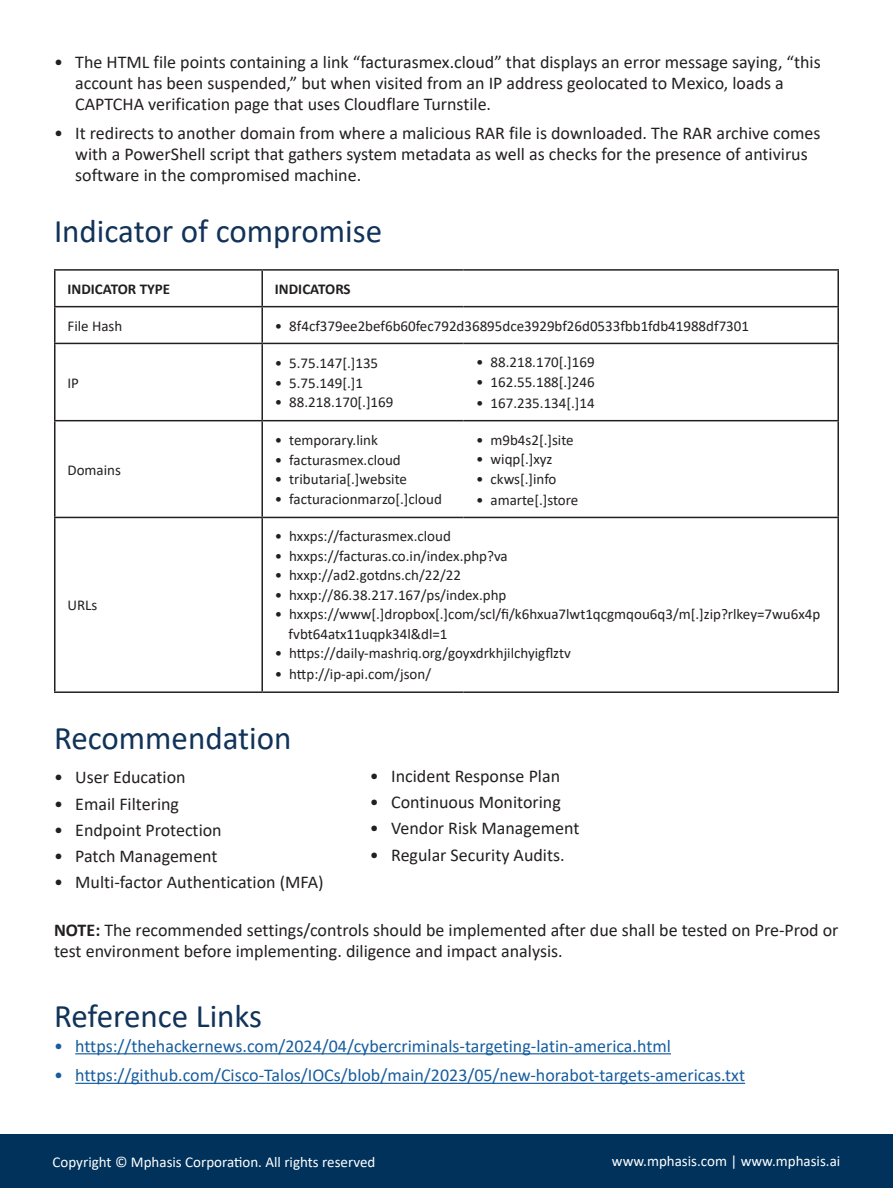
<style>
.page{position:relative;width:893px;height:1188px;background:#fff}
.page>*{position:absolute;margin:0;border:0;box-sizing:border-box;transform-origin:0 0}
.Heading{font:33px "Calibri";color:#113359}
.bullet_point{font:18px/21px "Calibri";color:#231f20}
.Paragraph_Style_1{font:18px "Calibri";color:#175d9e}
.Paragraph_Style_1-2{font:18px/21px "Calibri";color:#231f20}
.t1{font:15px "Calibri";color:#231f20}
.Paragraph_Style_1-3{font:15px "Calibri";color:#fff}
.t2{font:700 15px "Calibri";color:#231f20}
.s1{font-weight:700}
</style>
<div class="page">
<hr style="left:54px;top:269px;width:208px;height:2px;background:#231f20">
<hr style="left:54px;top:271px;width:2px;height:35px;background:#231f20">
<hr style="left:262px;top:269px;width:201px;height:2px;background:#231f20">
<hr style="left:261px;top:271px;width:2px;height:35px;background:#231f20">
<hr style="left:463px;top:269px;width:376px;height:2px;background:#231f20">
<hr style="left:837px;top:271px;width:2px;height:35px;background:#231f20">
<hr style="left:54px;top:306px;width:208px;height:1px;background:#231f20">
<hr style="left:54px;top:307px;width:2px;height:36px;background:#231f20">
<hr style="left:262px;top:306px;width:201px;height:1px;background:#231f20">
<hr style="left:261px;top:307px;width:2px;height:36px;background:#231f20">
<hr style="left:463px;top:306px;width:376px;height:1px;background:#231f20">
<hr style="left:837px;top:307px;width:2px;height:36px;background:#231f20">
<hr style="left:54px;top:343px;width:208px;height:1px;background:#231f20">
<hr style="left:54px;top:344px;width:2px;height:76px;background:#231f20">
<hr style="left:262px;top:343px;width:201px;height:1px;background:#231f20">
<hr style="left:261px;top:344px;width:2px;height:76px;background:#231f20">
<hr style="left:463px;top:343px;width:376px;height:1px;background:#231f20">
<hr style="left:837px;top:344px;width:2px;height:76px;background:#231f20">
<hr style="left:54px;top:420px;width:208px;height:1px;background:#231f20">
<hr style="left:54px;top:421px;width:2px;height:96px;background:#231f20">
<hr style="left:262px;top:420px;width:201px;height:1px;background:#231f20">
<hr style="left:261px;top:421px;width:2px;height:96px;background:#231f20">
<hr style="left:463px;top:420px;width:376px;height:1px;background:#231f20">
<hr style="left:837px;top:421px;width:2px;height:96px;background:#231f20">
<hr style="left:54px;top:517px;width:208px;height:1px;background:#231f20">
<hr style="left:54px;top:518px;width:2px;height:173px;background:#231f20">
<hr style="left:262px;top:517px;width:201px;height:1px;background:#231f20">
<hr style="left:261px;top:518px;width:2px;height:173px;background:#231f20">
<hr style="left:463px;top:517px;width:376px;height:1px;background:#231f20">
<hr style="left:837px;top:518px;width:2px;height:173px;background:#231f20">
<hr style="left:54px;top:691px;width:208px;height:2px;background:#231f20">
<hr style="left:262px;top:691px;width:201px;height:2px;background:#231f20">
<hr style="left:463px;top:691px;width:376px;height:2px;background:#231f20">
<hr style="left:75px;top:1053px;width:596px;height:1px;background:#175d9e">
<hr style="left:75px;top:1083px;width:670px;height:1px;background:#175d9e">
<div style="left:0;top:1134px;width:893px;height:54px;background:#00325b"></div>
<p class="bullet_point" style="left:75px;top:51px;width:747px;text-indent:-21px">• The HTML file points containing a link “facturasmex.cloud” that displays an error message saying, “this account has been suspended,” but when visited from an IP address geolocated to Mexico, loads a<br>CAPTCHA verification page that uses Cloudflare Turnstile.</p>
<p class="bullet_point" style="left:75px;top:122px;width:747px;text-indent:-21px">• It redirects to another domain from where a malicious RAR file is downloaded. The RAR archive comes with a PowerShell script that gathers system metadata as well as checks for the presence of antivirus software in the compromised machine.</p>
<p class="Heading" style="left:54px;top:208px;width:330px">Indicator of compromise</p>
<p class="t2" style="left:68px;top:278px;width:104px">INDICATOR TYPE</p>
<p class="t2" style="left:275px;top:278px;width:77px">INDICATORS</p>
<p class="t1" style="left:68px;top:315px;width:56px">File Hash</p>
<p class="t1" style="left:275px;top:315px;width:476px">• 8f4cf379ee2bef6b60fec792d36895dce3929bf26d0533fbb1fdb41988df7301</p>
<p class="t1" style="left:68px;top:372px;width:13px">IP</p>
<p class="t1" style="left:68px;top:459px;width:55px">Domains</p>
<p class="t1" style="left:68px;top:595px;width:31px">URLs</p>
<p class="t1" style="left:275px;top:353px;width:105px">• 5.75.147[.]135</p>
<p class="t1" style="left:275px;top:372px;width:90px">• 5.75.149[.]1</p>
<p class="t1" style="left:275px;top:392px;width:120px">• 88.218.170[.]169</p>
<p class="t1" style="left:275px;top:430px;width:104px">• temporary.link</p>
<p class="t1" style="left:275px;top:450px;width:127px">• facturasmex.cloud</p>
<p class="t1" style="left:275px;top:469px;width:134px">• tributaria[.]website</p>
<p class="t1" style="left:275px;top:489px;width:168px">• facturacionmarzo[.]cloud</p>
<p class="t1" style="left:476px;top:352px;width:120px">• 88.218.170[.]169</p>
<p class="t1" style="left:476px;top:372px;width:120px">• 162.55.188[.]246</p>
<p class="t1" style="left:476px;top:393px;width:120px">• 167.235.134[.]14</p>
<p class="t1" style="left:476px;top:429px;width:99px">• m9b4s2[.]site</p>
<p class="t1" style="left:476px;top:449px;width:78px">• wiqp[.]xyz</p>
<p class="t1" style="left:476px;top:468px;width:82px">• ckws[.]info</p>
<p class="t1" style="left:476px;top:489px;width:104px">• amarte[.]store</p>
<p class="t1" style="left:275px;top:526px;width:177px">• hxxps://facturasmex.cloud</p>
<p class="t1" style="left:275px;top:546px;width:234px">• hxxps://facturas.co.in/index.php?va</p>
<p class="t1" style="left:275px;top:565px;width:188px">• hxxp://ad2.gotdns.ch/22/22</p>
<p class="t1" style="left:275px;top:585px;width:233px">• hxxp://86.38.217.167/ps/index.php</p>
<p class="t1" style="left:275px;top:604px;width:547px">• hxxps://www[.]dropbox[.]com/scl/fi/k6hxua7lwt1qcgmqou6q3/m[.]zip?rlkey=7wu6x4p</p>
<p class="t1" style="left:289px;top:624px;width:160px">fvbt64atx11uqpk34l&amp;dl=1</p>
<p class="t1" style="left:275px;top:643px;width:298px">• https://daily-mashriq.org/goyxdrkhjilchyigflztv</p>
<p class="t1" style="left:275px;top:664px;width:158px">• http://ip-api.com/json/</p>
<p class="Heading" style="left:54px;top:715px;width:239px">Recommendation</p>
<p class="bullet_point" style="left:54px;top:766px;width:133px">• User Education</p>
<p class="bullet_point" style="left:54px;top:793px;width:127px">• Email Filtering</p>
<p class="bullet_point" style="left:54px;top:819px;width:169px">• Endpoint Protection</p>
<p class="bullet_point" style="left:54px;top:845px;width:165px">• Patch Management</p>
<p class="bullet_point" style="left:54px;top:871px;width:271px">• Multi-factor Authentication (MFA)</p>
<p class="Paragraph_Style_1-2" style="left:54px;top:919px;width:786px"><span class="s1">NOTE:</span> The recommended settings/controls should be implemented after due shall be tested on Pre-Prod or test environment before implementing. diligence and impact analysis.</p>
<p class="bullet_point" style="left:370px;top:765px;width:192px">• Incident Response Plan</p>
<p class="bullet_point" style="left:370px;top:791px;width:192px">• Continuous Monitoring</p>
<p class="bullet_point" style="left:370px;top:817px;width:211px">• Vendor Risk Management</p>
<p class="bullet_point" style="left:370px;top:844px;width:196px">• Regular Security Audits.</p>
<p class="Heading" style="left:54px;top:993px;width:210px">Reference Links</p>
<p class="Paragraph_Style_1" style="left:54px;top:1033px;width:618px">• https://thehackernews.com/2024/04/cybercriminals-targeting-latin-america.html</p>
<p class="Paragraph_Style_1" style="left:54px;top:1063px;width:693px">• https://github.com/Cisco-Talos/IOCs/blob/main/2023/05/new-horabot-targets-americas.txt</p>
<p class="Paragraph_Style_1-3" style="left:53px;top:1151px;width:324px">Copyright © Mphasis Corporation. All rights reserved</p>
<p class="Paragraph_Style_1-3" style="left:612px;top:1150px;width:230px">www.mphasis.com | www.mphasis.ai</p>
</div>
